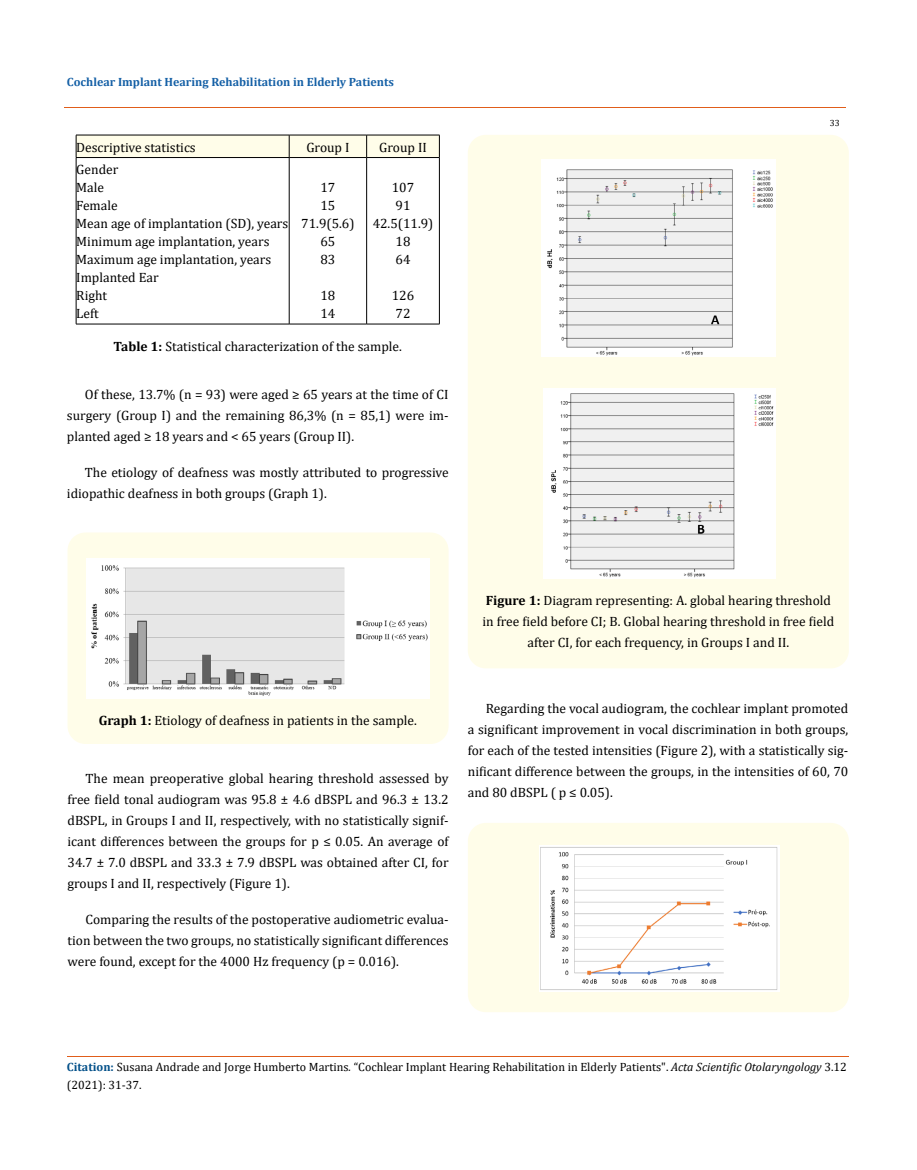
<style>
.page{position:relative;width:917px;height:1170px;background:#fff}
.page>*{position:absolute;margin:0;border:0;box-sizing:border-box;transform-origin:0 0}
.t1{font:13.5px/18px "Cambria";color:#000}
.t2{font:12px/18px "Cambria";color:#000}
.t3{font:700 12px "Cambria";color:#1560a6}
.t4{font:9px "Cambria";color:#000}
.s1{font-weight:700}
.s2{font-weight:700;color:#035089}
.s3{font-style:italic}
</style>
<div class="page">
<div style="left:76px;top:135px;width:364px;height:23px;background:#fffde9"></div>
<hr style="left:76px;top:157px;width:213px;height:1px;background:#000">
<hr style="left:76px;top:158px;width:1px;height:166px;background:#000">
<hr style="left:289px;top:157px;width:77px;height:1px;background:#000">
<hr style="left:289px;top:158px;width:1px;height:166px;background:#000">
<hr style="left:366px;top:157px;width:73px;height:1px;background:#000">
<hr style="left:366px;top:158px;width:1px;height:166px;background:#000">
<hr style="left:439px;top:158px;width:1px;height:166px;background:#000">
<hr style="left:76px;top:324px;width:213px;height:1px;background:#000">
<hr style="left:289px;top:324px;width:77px;height:1px;background:#000">
<hr style="left:366px;top:324px;width:73px;height:1px;background:#000">
<div style="left:68px;top:532px;width:380px;height:212px;background:#fffde9;border-radius:18px"></div>
<img style="left:86px;top:559px;width:344px;height:139px">
<div style="left:468px;top:135px;width:380px;height:533px;background:#fffde9;border-radius:18px"></div>
<img style="left:541px;top:159px;width:234px;height:198px">
<img style="left:543px;top:389px;width:232px;height:189px">
<div style="left:468px;top:823px;width:380px;height:189px;background:#fffde9;border-radius:18px"></div>
<img style="left:539px;top:846px;width:240px;height:145px">
<hr style="left:64px;top:108px;width:781px;height:1px;background:#e05d1a">
<hr style="left:67px;top:1056px;width:781px;height:1px;background:#e05d1a">
<p class="t3" style="left:67px;top:73px;width:328px">Cochlear Implant Hearing Rehabilitation in Elderly Patients</p>
<p class="t1" style="left:76px;top:138px;width:121px">Descriptive statistics</p>
<p class="t1" style="left:306px;top:138px;width:45px">Group I</p>
<p class="t1" style="left:379px;top:138px;width:49px">Group II</p>
<p class="t1" style="left:76px;top:160px;width:213px">Gender<br>Male<br>Female<br>Mean age of implantation (SD), years<br>Minimum age implantation, years<br>Maximum age implantation, years<br>Implanted Ear<br>Right<br>Left</p>
<p class="t1" style="left:372px;top:178px;width:62px;text-align:center">107<br>91<br>42.5(11.9)<br>18<br>64</p>
<p class="t1" style="left:392px;top:286px;width:24px">126<br>72</p>
<p class="t1" style="left:114px;top:338px;width:290px"><span class="s1">Table 1:</span> Statistical characterization of the sample.</p>
<p class="t1" style="left:67px;top:384px;width:383px;line-height:21px;text-align:justify;text-indent:18px">Of these, 13.7% (n = 93) were aged ≥ 65 years at the time of CI surgery (Group I) and the remaining 86,3% (n = 85,1) were im&shy;planted aged ≥ 18 years and &lt; 65 years (Group II).</p>
<p class="t1" style="left:67px;top:462px;width:383px;line-height:21px;text-indent:18px">The etiology of deafness was mostly attributed to progressive idiopathic deafness in both groups (Graph 1).</p>
<p class="t1" style="left:301px;top:178px;width:55px;text-align:center">17<br>15<br>71.9(5.6)<br>65<br>83</p>
<p class="t1" style="left:320px;top:286px;width:16px">18<br>14</p>
<p class="t4" style="left:829px;top:118px;width:11px">33</p>
<p class="t1" style="left:482px;top:590px;width:353px;line-height:21px;text-align:center"><span class="s1">Figure 1:</span> Diagram representing: A. global hearing threshold in free field before CI; B. Global hearing threshold in free field after CI, for each frequency, in Groups I and II.</p>
<p class="t1" style="left:99px;top:711px;width:320px"><span class="s1">Graph 1:</span> Etiology of deafness in patients in the sample.</p>
<p class="t1" style="left:68px;top:768px;width:382px;line-height:21px;text-align:justify;text-indent:18px">The mean preoperative global hearing threshold assessed by free field tonal audiogram was 95.8 ± 4.6 dBSPL and 96.3 ± 13.2 dBSPL, in Groups I and II, respectively, with no statistically signif&shy;icant differences between the groups for p ≤ 0.05. An average of 34.7 ± 7.0 dBSPL and 33.3 ± 7.9 dBSPL was obtained after CI, for groups I and II, respectively (Figure 1).</p>
<p class="t1" style="left:68px;top:909px;width:382px;line-height:21px;text-align:justify;text-indent:18px">Comparing the results of the postoperative audiometric evalua&shy;tion between the two groups, no statistically significant differences were found, except for the 4000 Hz frequency (p = 0.016).</p>
<p class="t1" style="left:468px;top:698px;width:382px;line-height:21px;text-align:justify;text-indent:18px">Regarding the vocal audiogram, the cochlear implant promoted a significant improvement in vocal discrimination in both groups, for each of the tested intensities (Figure 2), with a statistically sig&shy;nificant difference between the groups, in the intensities of 60, 70 and 80 dBSPL ( p ≤ 0.05).</p>
<p class="t2" style="left:67px;top:1058px;width:781px"><span class="s2">Citation:</span> Susana Andrade and Jorge Humberto Martins<span class="s3">.</span> “Cochlear Implant Hearing Rehabilitation in Elderly Patients". <span class="s3">Acta Scientific Otolaryngology</span> 3.12 (2021): 31-37.</p>
</div>
